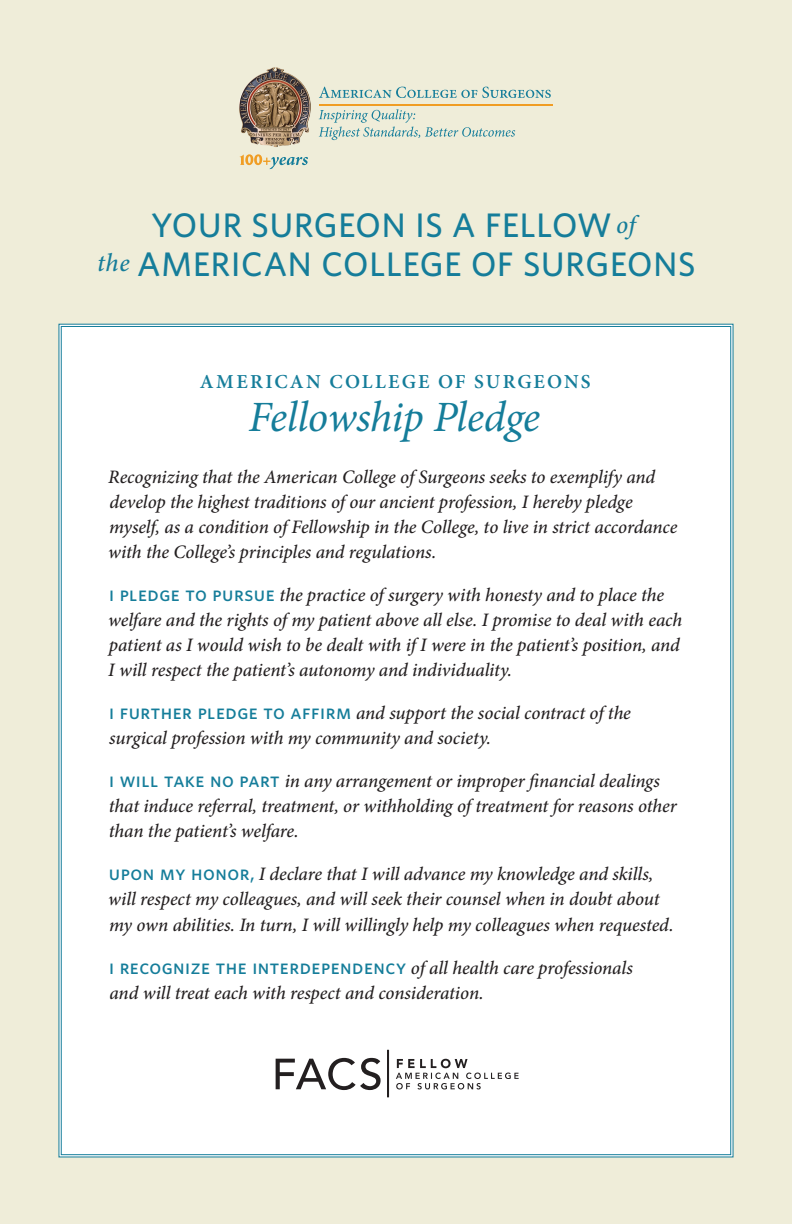
<style>
.page{position:relative;width:792px;height:1224px;background:#efedd9}
.page>*{position:absolute;margin:0;border:0;box-sizing:border-box;transform-origin:0 0}
.Heading_1{font:italic 43.3px "Minion Pro";letter-spacing:-.015em;color:#157d9a}
.t1{font:500 34px/39.6px "Whitney";letter-spacing:.02em;color:#157d9a;text-align:center}
.within_the_box{font:20.6px "Whitney Medium SC";letter-spacing:.025em;color:#157d9a}
.Heading_1-2{font:600 19.8px "Minion Pro";letter-spacing:.11em;color:#157d9a}
.within_the_box-2{font:italic 500 19px/25px "Minion Pro";letter-spacing:-.005em;color:#231f20}
.s1{font-family:"Minion Pro";font-style:italic;font-size:25.6px}
.s2{font-family:"Whitney Medium SC";font-weight:400;font-style:normal;font-size:20.6px;color:#157d9a}
.s3{font-family:"Minion Pro";font-weight:500;font-style:italic;font-size:19px;color:#231f20}
</style>
<div class="page">
<div style="left:59px;top:324px;width:674px;height:833px;background:#fff"></div>
<img style="left:239px;top:67px;width:72px;height:80px">
<hr style="left:319px;top:105px;width:234px;height:1px;background:#f09d24">
<svg style="left:319px;top:87px;width:232px;height:11px"></svg>
<svg style="left:319px;top:109px;width:196px;height:31px"></svg>
<svg style="left:239px;top:154px;width:69px;height:15px"></svg>
<svg style="left:396px;top:1059px;width:123px;height:30px;background:#dad9d9"></svg>
<hr style="left:387px;top:1050px;width:2px;height:47px;background:#231f20">
<svg style="left:276px;top:1058px;width:105px;height:32px;background:#b8b6b7"></svg>
<p class="t1" style="left:97px;top:204px;width:600px">YOUR SURGEON IS A FELLOW <span class="s1">of<br></span><sup>the</sup> AMERICAN COLLEGE OF SURGEONS</p>
<p class="Heading_1-2" style="left:200px;top:368px;width:392px">AMERICAN COLLEGE OF SURGEONS</p>
<p class="Heading_1" style="left:248px;top:388px;width:293px">Fellowship Pledge</p>
<p class="within_the_box-2" style="left:108px;top:464px;width:571px">Recognizing that the American College of Surgeons seeks to exemplify and develop the highest traditions of our ancient profession, I hereby pledge myself, as a condition of Fellowship in the College, to live in strict accordance with the College’s principles and regulations.</p>
<p class="within_the_box-2" style="left:108px;top:582px;width:576px"><span class="s2">i pledge to pursue</span> the practice of surgery with honesty and to place the welfare and the rights of my patient above all else. I promise to deal with each patient as I would wish to be dealt with if I were in the patient’s position, and I will respect the patient’s autonomy and individuality.</p>
<p class="within_the_box-2" style="left:109px;top:700px;width:523px"><span class="s2">i further pledge to affirm</span> and support the social contract of the surgical profession with my community and society.</p>
<p class="within_the_box-2" style="left:109px;top:769px;width:570px"><span class="s2">i will take no part</span> in any arrangement or improper financial dealings that induce referral, treatment, or withholding of treatment for reasons other than the patient’s welfare.</p>
<p class="within_the_box-2" style="left:108px;top:862px;width:567px"><span class="s2">upon my honor,</span> I declare that I will advance my knowledge and skills, will respect my colleagues, and will seek their counsel when in doubt about my own abilities. In turn, I will willingly help my colleagues when requested.</p>
<p class="within_the_box" style="left:109px;top:954px;width:525px">i recognize the interdependency <span class="s3">of all health care professionals</span></p>
<p class="within_the_box-2" style="left:109px;top:980px;width:376px">and will treat each with respect and consideration.</p>
</div>
